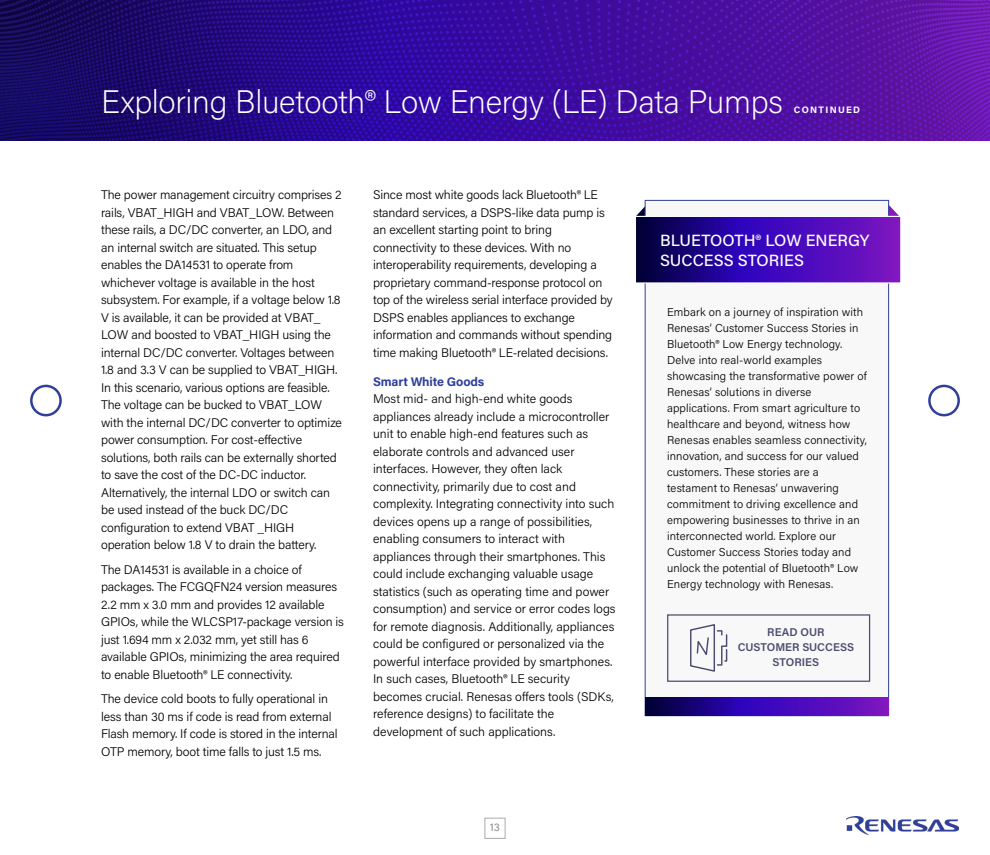
<style>
.page{position:relative;width:990px;height:855px;background:#fff}
.page>*{position:absolute;margin:0;border:0;box-sizing:border-box;transform-origin:0 0}
.t1{font:200 32.5px "Acumin Pro";letter-spacing:-.01em;color:#fff}
.t2{font:500 16.25px/20px "Acumin Pro";color:#fff}
.t3{font:300 12.5px/17.5px "Acumin Pro";letter-spacing:-.01em;color:#000}
.t4{font:700 12.5px "Acumin Pro";letter-spacing:-.01em;color:#30409a}
.t5{font:300 11.38px/16px "Acumin Pro";letter-spacing:.01em;color:#000}
.t6{font:600 11.25px/15px "Acumin Pro";color:#003;text-align:center}
.t7{font:500 11.25px "Acumin Pro";color:#939598}
.t8{font:700 9.38px "Acumin Pro";letter-spacing:.14em;color:#fff}
</style>
<div class="page">
<div style="left:485px;top:818px;width:20px;height:21px;border:1px solid #a9abae"></div>
<div style="left:30px;top:385px;width:32px;height:31px;border:2px solid #30409a;border-radius:50%"></div>
<img style="left:847px;top:816px;width:111px;height:18px">
<img style="left:0;top:0;width:990px;height:141px">
<div style="left:928px;top:385px;width:32px;height:31px;border:2px solid #30409a;border-radius:50%"></div>
<svg style="left:889px;top:204px;width:10px;height:12px"></svg>
<svg style="left:636px;top:204px;width:9px;height:12px"></svg>
<div style="left:645px;top:200px;width:244px;height:516px;background:#f8f8f9;border:1px solid #30409a"></div>
<svg style="left:637px;top:218px;width:262px;height:64px;background:#3a08a1"></svg>
<div style="left:635px;top:216px;width:266px;height:68px;border:1px solid #fff"></div>
<svg style="left:645px;top:698px;width:244px;height:18px;background:#3b08a1"></svg>
<svg style="left:690px;top:624px;width:38px;height:48px"></svg>
<h1 class="t1" style="left:101px;top:80px;width:684px">Exploring Bluetooth® Low Energy (LE) Data Pumps</h1>
<p class="t8" style="left:794px;top:103px;width:68px">CONTINUED</p>
<p class="t3" style="left:101px;top:185px;width:242px">The power management circuitry comprises 2 rails, VBAT_HIGH and VBAT_LOW. Between these rails, a DC/DC converter, an LDO, and an internal switch are situated. This setup enables the DA14531 to operate from whichever voltage is available in the host subsystem. For example, if a voltage below 1.8<br>V is available, it can be provided at VBAT_ LOW and boosted to VBAT_HIGH using the internal DC/DC converter. Voltages between 1.8 and 3.3 V can be supplied to VBAT_HIGH.<br>In this scenario, various options are feasible.<br>The voltage can be bucked to VBAT_LOW with the internal DC/DC converter to optimize power consumption. For cost-effective solutions, both rails can be externally shorted to save the cost of the DC-DC inductor.<br>Alternatively, the internal LDO or switch can be used instead of the buck DC/DC configuration to extend VBAT _HIGH operation below 1.8 V to drain the battery.</p>
<p class="t3" style="left:101px;top:560px;width:244px">The DA14531 is available in a choice of packages. The FCGQFN24 version measures 2.2 mm x 3.0 mm and provides 12 available GPIOs, while the WLCSP17-package version is just 1.694 mm x 2.032 mm, yet still has 6 available GPIOs, minimizing the area required to enable Bluetooth® LE connectivity.</p>
<p class="t3" style="left:101px;top:690px;width:238px">The device cold boots to fully operational in less than 30 ms if code is read from external Flash memory. If code is stored in the internal OTP memory, boot time falls to just 1.5 ms.</p>
<p class="t3" style="left:373px;top:185px;width:241px">Since most white goods lack Bluetooth® LE standard services, a DSPS-like data pump is an excellent starting point to bring connectivity to these devices. With no interoperability requirements, developing a proprietary command-response protocol on top of the wireless serial interface provided by DSPS enables appliances to exchange information and commands without spending time making Bluetooth® LE-related decisions.</p>
<p class="t4" style="left:373px;top:372px;width:113px">Smart White Goods</p>
<p class="t3" style="left:373px;top:389px;width:244px">Most mid- and high-end white goods appliances already include a microcontroller unit to enable high-end features such as elaborate controls and advanced user interfaces. However, they often lack connectivity, primarily due to cost and complexity. Integrating connectivity into such devices opens up a range of possibilities, enabling consumers to interact with appliances through their smartphones. This could include exchanging valuable usage statistics (such as operating time and power consumption) and service or error codes logs for remote diagnosis. Additionally, appliances could be configured or personalized via the powerful interface provided by smartphones.<br>In such cases, Bluetooth® LE security becomes crucial. Renesas offers tools (SDKs, reference designs) to facilitate the development of such applications.</p>
<p class="t7" style="left:490px;top:820px;width:12px">13</p>
<h2 class="t2" style="left:660px;top:230px;width:211px">BLUETOOTH® LOW ENERGY<br>SUCCESS STORIES</h2>
<p class="t5" style="left:667px;top:303px;width:201px">Embark on a journey of inspiration with Renesas‘ Customer Success Stories in Bluetooth® Low Energy technology.<br>Delve into real-world examples showcasing the transformative power of Renesas‘ solutions in diverse applications. From smart agriculture to healthcare and beyond, witness how Renesas enables seamless connectivity, innovation, and success for our valued customers. These stories are a testament to Renesas‘ unwavering commitment to driving excellence and empowering businesses to thrive in an interconnected world. Explore our Customer Success Stories today and unlock the potential of Bluetooth® Low Energy technology with Renesas.</p>
<p class="t6" style="left:738px;top:624px;width:118px">READ OUR<br>CUSTOMER SUCCESS<br>STORIES</p>
</div>
